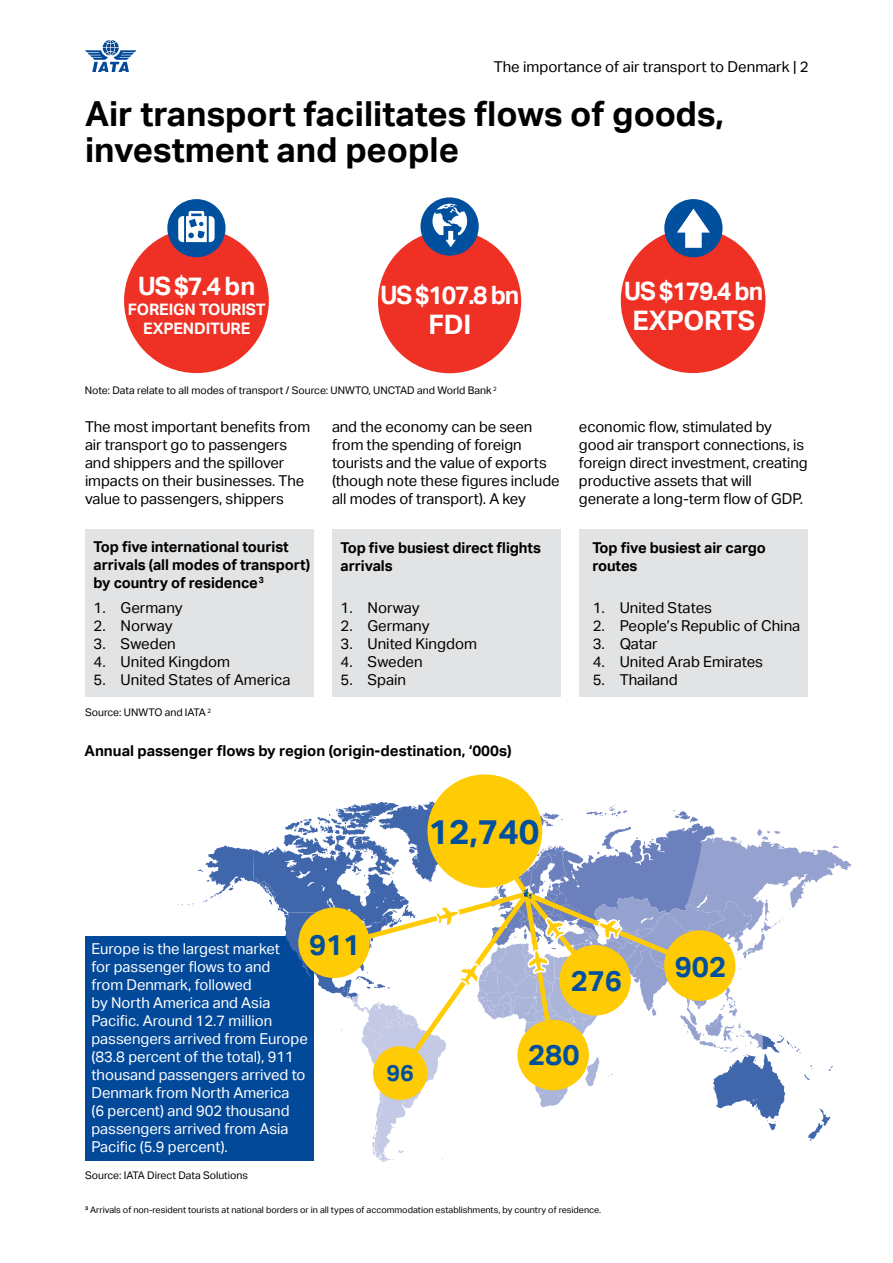
<style>
.page{position:relative;width:893px;height:1263px;background:#fff}
.page>*{position:absolute;margin:0;border:0;box-sizing:border-box;transform-origin:0 0}
.t1{font:700 34.5px/36px "Aktiv Grotesk";color:#000}
.t2{font:700 34.5px "Aktiv Grotesk";color:#00509e}
.t3{font:700 28.65px "Aktiv Grotesk";letter-spacing:-.005em;color:#00509e}
.t4{font:700 26.85px "Aktiv Grotesk";letter-spacing:-.01em;color:#fff}
.t5{font:700 25.35px "Aktiv Grotesk";letter-spacing:-.05em;color:#fff}
.t6{font:700 22.95px "Aktiv Grotesk";color:#00509e}
.t7{font:700 15.75px/18.9px "Aktiv Grotesk";letter-spacing:-.01em;color:#fff;text-align:center}
.t8{font:15px/18px "Aktiv Grotesk";letter-spacing:-.005em;color:#000}
.t9{font:15px/18px "Aktiv Grotesk";color:#fff}
.t10{font:700 15px/18px "Aktiv Grotesk";letter-spacing:-.005em;color:#000}
.t11{font:10.5px "Aktiv Grotesk";color:#000}
.t12{font:9px "Aktiv Grotesk";color:#000}
</style>
<div class="page">
<svg style="left:85px;top:40px;width:51px;height:32px"></svg>
<div style="left:378px;top:230px;width:143px;height:143px;background:#ee3124;border-radius:50%"></div>
<div style="left:420px;top:197px;width:59px;height:59px;background:#00509e;border-radius:50%"></div>
<svg style="left:432px;top:204px;width:37px;height:52px"></svg>
<div style="left:621px;top:228px;width:144px;height:145px;background:#ee3124;border-radius:50%"></div>
<div style="left:664px;top:199px;width:58px;height:58px;background:#00509e;border-radius:50%"></div>
<svg style="left:677px;top:209px;width:33px;height:39px"></svg>
<div style="left:124px;top:228px;width:145px;height:145px;background:#ee3124;border-radius:50%"></div>
<div style="left:167px;top:199px;width:59px;height:58px;background:#00509e;border-radius:50%"></div>
<svg style="left:178px;top:211px;width:37px;height:31px"></svg>
<div style="left:85px;top:936px;width:229px;height:224px;background:#03499a"></div>
<div style="left:332px;top:529px;width:229px;height:168px;background:#e2e3e4"></div>
<div style="left:85px;top:529px;width:229px;height:168px;background:#e2e3e4"></div>
<div style="left:579px;top:529px;width:229px;height:168px;background:#e2e3e4"></div>
<div style="left:427px;top:774px;width:115px;height:114px;background:#ffcb05;border-radius:50%"></div>
<svg style="left:178px;top:799px;width:673px;height:364px"></svg>
<p class="t8" style="left:494px;top:58px;width:316px">The importance of air transport to Denmark | 2</p>
<h1 class="t1" style="left:85px;top:96px;width:640px">Air transport facilitates flows of goods, investment and people</h1>
<h3 class="t5" style="left:138px;top:271px;width:119px">US $7.4 bn</h3>
<p class="t7" style="left:128px;top:300px;width:139px">FOREIGN TOURIST<br>EXPENDITURE</p>
<h3 class="t5" style="left:380px;top:280px;width:140px">US $107.8 bn</h3>
<h3 class="t4" style="left:428px;top:309px;width:44px">FDI</h3>
<h3 class="t5" style="left:624px;top:276px;width:140px">US $179.4 bn</h3>
<h3 class="t4" style="left:632px;top:305px;width:124px">EXPORTS</h3>
<p class="t11" style="left:85px;top:384px;width:413px">Note: Data relate to all modes of transport / Source: UNWTO, UNCTAD and World Bank <sup>2</sup></p>
<p class="t8" style="left:85px;top:418px;width:227px">The most important benefits from air transport go to passengers and shippers and the spillover impacts on their businesses. The value to passengers, shippers</p>
<p class="t8" style="left:332px;top:418px;width:229px">and the economy can be seen from the spending of foreign tourists and the value of exports (though note these figures include all modes of transport). A key</p>
<p class="t8" style="left:579px;top:418px;width:230px">economic flow, stimulated by good air transport connections, is foreign direct investment, creating productive assets that will generate a long-term flow of GDP.</p>
<p class="t10" style="left:94px;top:537px;width:218px">Top five international tourist arrivals (all modes of transport) by country of residence<sup>3</sup></p>
<p class="t10" style="left:592px;top:539px;width:175px">Top five busiest air cargo routes</p>
<p class="t10" style="left:340px;top:539px;width:202px">Top five busiest direct flights arrivals</p>
<p class="t8" style="left:94px;top:599px;width:91px">1. Germany</p>
<p class="t8" style="left:94px;top:617px;width:81px">2. Norway</p>
<p class="t8" style="left:94px;top:635px;width:84px">3. Sweden</p>
<p class="t8" style="left:94px;top:653px;width:138px">4. United Kingdom</p>
<p class="t8" style="left:94px;top:671px;width:198px">5. United States of America</p>
<p class="t11" style="left:85px;top:706px;width:128px">Source: UNWTO and IATA <sup>2</sup></p>
<p class="t8" style="left:340px;top:599px;width:81px">1. Norway</p>
<p class="t8" style="left:340px;top:617px;width:91px">2. Germany</p>
<p class="t8" style="left:340px;top:635px;width:138px">3. United Kingdom</p>
<p class="t8" style="left:340px;top:653px;width:84px">4. Sweden</p>
<p class="t8" style="left:340px;top:671px;width:67px">5. Spain</p>
<p class="t10" style="left:85px;top:742px;width:428px">Annual passenger flows by region (origin-destination, ‘000s)</p>
<h1 class="t2" style="left:429px;top:812px;width:112px">12,740</h1>
<p class="t8" style="left:593px;top:599px;width:121px">1. United States</p>
<p class="t8" style="left:593px;top:617px;width:209px">2. People’s Republic of China</p>
<p class="t8" style="left:593px;top:635px;width:67px">3. Qatar</p>
<p class="t8" style="left:593px;top:653px;width:172px">4. United Arab Emirates</p>
<p class="t8" style="left:593px;top:671px;width:86px">5. Thailand</p>
<h2 class="t3" style="left:309px;top:928px;width:53px">911</h2>
<p class="t9" style="left:91px;top:940px;width:218px">Europe is the largest market<br>for passenger flows to and<br>from Denmark, followed<br>by North America and Asia<br>Pacific. Around 12.7 million passengers arrived from Europe (83.8 percent of the total), 911 thousand passengers arrived to<br>Denmark from North America<br>(6 percent) and 902 thousand passengers arrived from Asia<br>Pacific (5.9 percent).</p>
<p class="t11" style="left:85px;top:1169px;width:165px">Source: IATA Direct Data Solutions</p>
<h3 class="t6" style="left:386px;top:1059px;width:29px">96</h3>
<h2 class="t3" style="left:571px;top:964px;width:53px">276</h2>
<h2 class="t3" style="left:528px;top:1038px;width:53px">280</h2>
<p class="t12" style="left:85px;top:1204px;width:517px"><sup>3</sup> Arrivals of non-resident tourists at national borders or in all types of accommodation establishments, by country of residence.</p>
<h2 class="t3" style="left:675px;top:950px;width:53px">902</h2>
</div>
